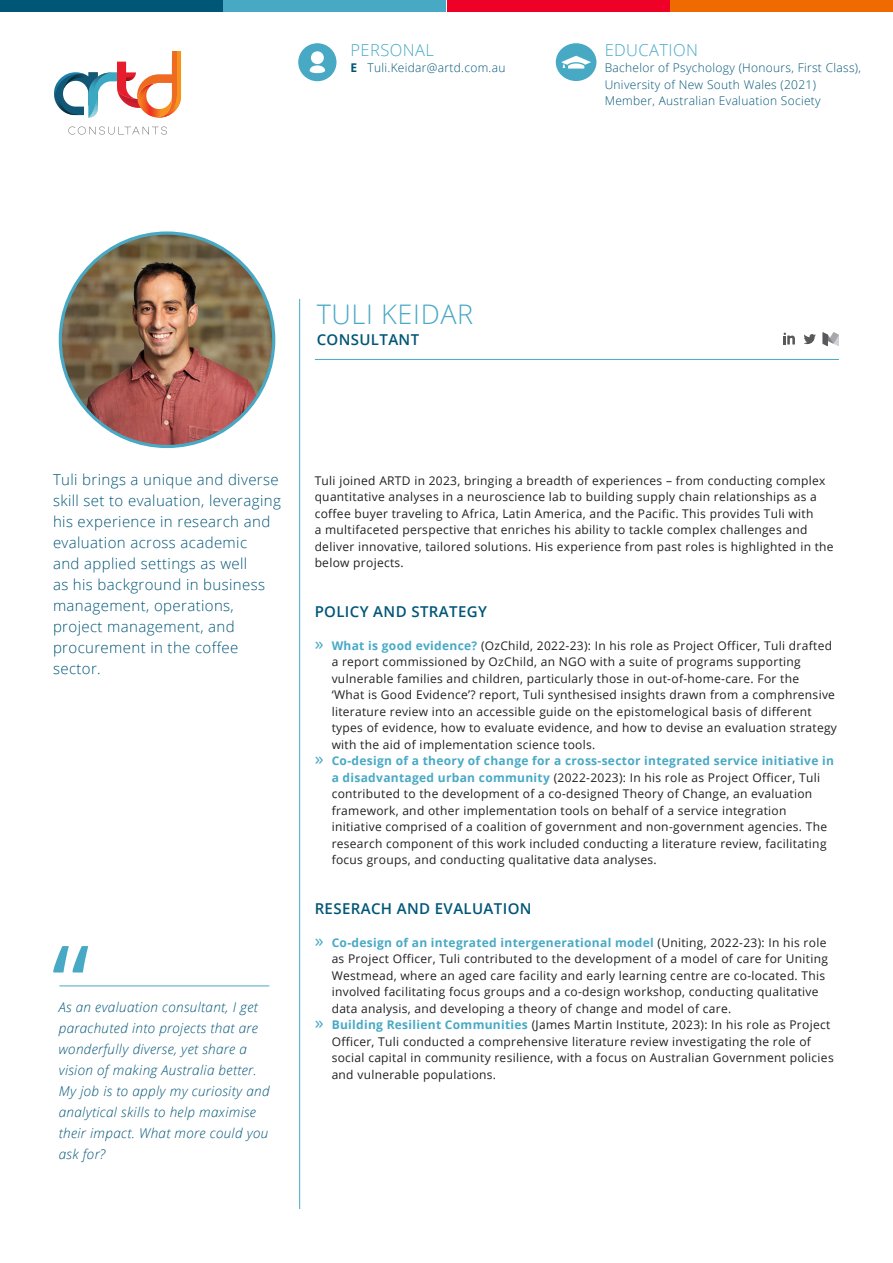
<style>
.page{position:relative;width:893px;height:1263px;background:#fff}
.page>*{position:absolute;margin:0;border:0;box-sizing:border-box;transform-origin:0 0}
.t1{font:108px "Open Sans";color:#48a9c5}
.t2{font:300 27px "Open Sans";letter-spacing:.025em;color:#48a9c5}
.PERSONAL_EDUCATION{font:300 16.5px "Open Sans";letter-spacing:.025em;color:#48a9c5}
.DESCRIPTION{font:300 15px/21px "Open Sans";letter-spacing:.025em;color:#005677}
.FIRST_PARAGRAPH{font:600 15px "Open Sans";letter-spacing:.025em;color:#005677}
.QUOTE{font:italic 300 13.5px/21px "Open Sans";letter-spacing:.025em;color:#005677}
._1_COLUMN_ARROW_BODY_TEXT{font:12px/16.5px "Open Sans";letter-spacing:.025em;color:#231f20}
.PERSONAL_EDUCATION-2{font:300 12px/16.5px "Open Sans";letter-spacing:.025em;color:#005677}
.s1{font-weight:700}
.s2{font-size:18px;color:#48a9c5}
.s3{font-weight:700;color:#48a9c5}
</style>
<div class="page">
<svg style="left:68px;top:127px;width:99px;height:8px"></svg>
<svg style="left:54px;top:51px;width:127px;height:67px"></svg>
<div style="left:298px;top:43px;width:38px;height:38px;background:#48a9c5;border-radius:50%"></div>
<svg style="left:310px;top:51px;width:15px;height:22px"></svg>
<div style="left:556px;top:43px;width:40px;height:38px;background:#48a9c5;border-radius:50%"></div>
<svg style="left:561px;top:56px;width:30px;height:13px"></svg>
<svg style="left:804px;top:334px;width:12px;height:10px"></svg>
<svg style="left:783px;top:333px;width:12px;height:11px"></svg>
<svg style="left:822px;top:332px;width:17px;height:14px"></svg>
<hr style="left:315px;top:359px;width:524px;height:1px;background:#48a9c5">
<hr style="left:299px;top:299px;width:1px;height:910px;background:#48a9c5">
<div style="left:671px;top:0;width:222px;height:12px;background:#ef6a00"></div>
<div style="left:447px;top:0;width:222px;height:12px;background:#ef0027"></div>
<div style="left:0;top:0;width:222px;height:12px;background:#005677"></div>
<div style="left:224px;top:0;width:222px;height:12px;background:#48a9c5"></div>
<img style="left:60px;top:233px;width:214px;height:213px;border-radius:107px">
<hr style="left:59px;top:986px;width:210px;height:1px;background:#48a9c5">
<p class="PERSONAL_EDUCATION" style="left:351px;top:39px;width:85px">PERSONAL</p>
<p class="PERSONAL_EDUCATION-2" style="left:351px;top:59px;width:156px"><span class="s1">E</span> Tuli.Keidar@artd.com.au</p>
<p class="PERSONAL_EDUCATION" style="left:605px;top:39px;width:95px">EDUCATION</p>
<p class="PERSONAL_EDUCATION-2" style="left:605px;top:59px;width:258px">Bachelor of Psychology (Honours, First Class),<br>University of New South Wales (2021)</p>
<p class="PERSONAL_EDUCATION-2" style="left:605px;top:92px;width:218px">Member, Australian Evaluation Society</p>
<p class="t2" style="left:317px;top:295px;width:158px">TULI KEIDAR</p>
<p class="FIRST_PARAGRAPH" style="left:317px;top:329px;width:104px">CONSULTANT</p>
<p class="DESCRIPTION" style="left:53px;top:469px;width:229px">Tuli brings a unique and diverse skill set to evaluation, leveraging his experience in research and evaluation across academic<br>and applied settings as well<br>as his background in business management, operations, project management, and procurement in the coffee sector.</p>
<p class="t1" style="left:52px;top:910px;width:39px">“</p>
<p class="QUOTE" style="left:59px;top:996px;width:212px">As an evaluation consultant, I get parachuted into projects that are wonderfully diverse, yet share a vision of making Australia better.<br>My job is to apply my curiosity and analytical skills to help maximise their impact. What more could you ask for?</p>
<p class="_1_COLUMN_ARROW_BODY_TEXT" style="left:315px;top:472px;width:520px">Tuli joined ARTD in 2023, bringing a breadth of experiences – from conducting complex quantitative analyses in a neuroscience lab to building supply chain relationships as a coffee buyer traveling to Africa, Latin America, and the Pacific. This provides Tuli with<br>a multifaceted perspective that enriches his ability to tackle complex challenges and deliver innovative, tailored solutions. His experience from past roles is highlighted in the below projects.</p>
<p class="FIRST_PARAGRAPH" style="left:315px;top:601px;width:174px">POLICY AND STRATEGY</p>
<p class="_1_COLUMN_ARROW_BODY_TEXT" style="left:332px;top:637px;width:507px;text-indent:-17px"><span class="s2">»</span> <span class="s3">What is good evidence?</span> (OzChild, 2022-23): In his role as Project Officer, Tuli drafted a report commissioned by OzChild, an NGO with a suite of programs supporting vulnerable families and children, particularly those in out-of-home-care. For the<br>‘What is Good Evidence’? report, Tuli synthesised insights drawn from a comphrensive literature review into an accessible guide on the epistomelogical basis of different types of evidence, how to evaluate evidence, and how to devise an evaluation strategy with the aid of implementation science tools.</p>
<p class="_1_COLUMN_ARROW_BODY_TEXT" style="left:332px;top:752px;width:504px;text-indent:-17px"><span class="s2">»</span> <span class="s3">Co-design of a theory of change for a cross-sector integrated service initiative in a disadvantaged urban community</span> (2022-2023): In his role as Project Officer, Tuli contributed to the development of a co-designed Theory of Change, an evaluation framework, and other implementation tools on behalf of a service integration initiative comprised of a coalition of government and non-government agencies. The research component of this work included conducting a literature review, facilitating focus groups, and conducting qualitative data analyses.</p>
<p class="FIRST_PARAGRAPH" style="left:315px;top:898px;width:218px">RESERACH AND EVALUATION</p>
<p class="_1_COLUMN_ARROW_BODY_TEXT" style="left:332px;top:934px;width:498px;text-indent:-17px"><span class="s2">»</span> <span class="s3">Co-design of an integrated intergenerational model</span> (Uniting, 2022-23): In his role as Project Officer, Tuli contributed to the development of a model of care for Uniting Westmead, where an aged care facility and early learning centre are co-located. This involved facilitating focus groups and a co-design workshop, conducting qualitative data analysis, and developing a theory of change and model of care.</p>
<p class="_1_COLUMN_ARROW_BODY_TEXT" style="left:332px;top:1016px;width:504px;text-indent:-17px"><span class="s2">»</span> <span class="s3">Building Resilient Communities</span> (James Martin Institute, 2023): In his role as Project Officer, Tuli conducted a comprehensive literature review investigating the role of social capital in community resilience, with a focus on Australian Government policies and vulnerable populations.</p>
</div>
